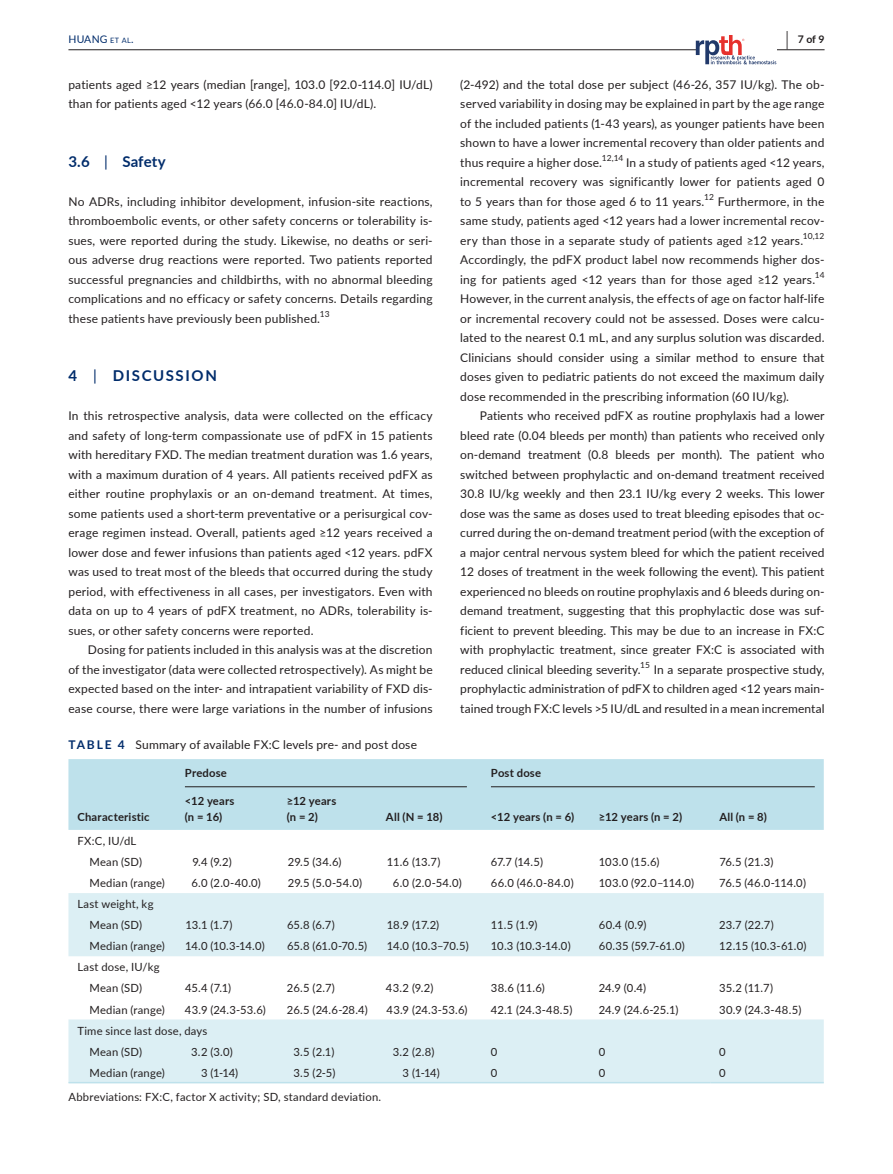
<style>
.page{position:relative;width:893px;height:1174px;background:#fff}
.page>*{position:absolute;margin:0;border:0;box-sizing:border-box;transform-origin:0 0}
.t1{font:700 15px "Lato";letter-spacing:.105em;color:#002c6b}
.t2{font:12px/19.5px "Lato";letter-spacing:.015em;color:#231f20;text-align:justify}
.t3{font:11.25px/21px "Lato";letter-spacing:.015em;color:#231f20}
.t4{font:700 11.25px/15.8px "Lato";letter-spacing:.02em;color:#231f20}
.t5{font:10.5px "Lato";letter-spacing:.02em;color:#002c6b}
.t6{font:700 10.5px "Lato";color:#231f20}
.t7{font:8.4px "Lato";color:#231f20}
.s1{font-size:7.35px}
.s2{font-size:19.5px}
.s3{font-weight:400}
.s4{font-weight:700;color:#002c6b}
</style>
<div class="page">
<hr style="left:68px;top:49px;width:756px;height:1px;background:#231f20">
<svg style="left:696px;top:35px;width:80px;height:29px"></svg>
<div style="left:68px;top:759px;width:756px;height:71px;background:#bee1eb"></div>
<svg style="left:68px;top:893px;width:756px;height:189px;fill:#dceff4"></svg>
<hr style="left:68px;top:1082px;width:108px;height:1px;background:#bee1eb">
<hr style="left:176px;top:1082px;width:102px;height:1px;background:#bee1eb">
<hr style="left:278px;top:1082px;width:99px;height:1px;background:#bee1eb">
<hr style="left:377px;top:1082px;width:105px;height:1px;background:#bee1eb">
<hr style="left:482px;top:1082px;width:108px;height:1px;background:#bee1eb">
<hr style="left:590px;top:1082px;width:120px;height:1px;background:#bee1eb">
<hr style="left:710px;top:1082px;width:114px;height:1px;background:#bee1eb">
<hr style="left:185px;top:786px;width:282px;height:1px;background:#231f20">
<hr style="left:491px;top:786px;width:324px;height:1px;background:#231f20">
<p class="t5" style="left:68px;top:31px;width:67px">HUANG <span class="s1">et al</span>.</p>
<p class="t6" style="left:786px;top:31px;width:40px"><span class="s2">|</span> 7 of 9</p>
<p class="t2" style="left:68px;top:74px;width:366px">patients aged ≥12 years (median [range], 103.0 [92.0-114.0] IU/dL) than for patients aged &lt;12 years (66.0 [46.0-84.0] IU/dL).</p>
<p class="t2" style="left:460px;top:74px;width:366px">(2-492) and the total dose per subject (46-26, 357 IU/kg). The ob&shy;served variability in dosing may be explained in part by the age range of the included patients (1-43 years), as younger patients have been shown to have a lower incremental recovery than older patients and thus require a higher dose.<sup>12,14</sup> In a study of patients aged &lt;12 years, incremental recovery was significantly lower for patients aged 0 to 5 years than for those aged 6 to 11 years.</p>
<p class="t1" style="left:68px;top:150px;width:99px">3.6 <span class="s3">|</span> Safety</p>
<p class="t2" style="left:68px;top:191px;width:366px">No ADRs, including inhibitor development, infusion-site reactions, thromboembolic events, or other safety concerns or tolerability is&shy;sues, were reported during the study. Likewise, no deaths or seri&shy;ous adverse drug reactions were reported. Two patients reported successful pregnancies and childbirths, with no abnormal bleeding complications and no efficacy or safety concerns. Details regarding these patients have previously been published.</p>
<p class="t7" style="left:704px;top:191px;width:11px">12</p>
<p class="t2" style="left:460px;top:191px;width:366px;text-indent:257px">Furthermore, in the same study, patients aged &lt;12 years had a lower incremental recov&shy;ery than those in a separate study of patients aged ≥12 years.</p>
<p class="t7" style="left:803px;top:230px;width:23px">10,12</p>
<p class="t2" style="left:460px;top:249px;width:366px">Accordingly, the pdFX product label now recommends higher dos&shy;ing for patients aged &lt;12 years than for those aged ≥12 years.</p>
<p class="t7" style="left:815px;top:269px;width:11px">14</p>
<p class="t2" style="left:460px;top:288px;width:366px">However, in the current analysis, the effects of age on factor half-life or incremental recovery could not be assessed. Doses were calcu&shy;lated to the nearest 0.1 mL, and any surplus solution was discarded.<br>Clinicians should consider using a similar method to ensure that doses given to pediatric patients do not exceed the maximum daily dose recommended in the prescribing information (60 IU/kg).</p>
<p class="t2" style="left:460px;top:405px;width:366px;text-indent:20px">Patients who received pdFX as routine prophylaxis had a lower bleed rate (0.04 bleeds per month) than patients who received only on-demand treatment (0.8 bleeds per month). The patient who switched between prophylactic and on-demand treatment received 30.8 IU/kg weekly and then 23.1 IU/kg every 2 weeks. This lower dose was the same as doses used to treat bleeding episodes that oc&shy;curred during the on-demand treatment period (with the exception of a major central nervous system bleed for which the patient received 12 doses of treatment in the week following the event). This patient experienced no bleeds on routine prophylaxis and 6 bleeds during on&shy;demand treatment, suggesting that this prophylactic dose was suf&shy;ficient to prevent bleeding. This may be due to an increase in FX:C with prophylactic treatment, since greater FX:C is associated with reduced clinical bleeding severity.</p>
<p class="t7" style="left:320px;top:308px;width:11px">13</p>
<p class="t1" style="left:68px;top:365px;width:150px">4 <span class="s3">|</span> DISCUSSION</p>
<p class="t2" style="left:68px;top:405px;width:366px">In this retrospective analysis, data were collected on the efficacy and safety of long-term compassionate use of pdFX in 15 patients with hereditary FXD. The median treatment duration was 1.6 years, with a maximum duration of 4 years. All patients received pdFX as either routine prophylaxis or an on-demand treatment. At times, some patients used a short-term preventative or a perisurgical cov&shy;erage regimen instead. Overall, patients aged ≥12 years received a lower dose and fewer infusions than patients aged &lt;12 years. pdFX was used to treat most of the bleeds that occurred during the study period, with effectiveness in all cases, per investigators. Even with data on up to 4 years of pdFX treatment, no ADRs, tolerability is&shy;sues, or other safety concerns were reported.</p>
<p class="t2" style="left:68px;top:639px;width:366px;text-indent:20px">Dosing for patients included in this analysis was at the discretion of the investigator (data were collected retrospectively). As might be expected based on the inter- and intrapatient variability of FXD dis&shy;ease course, there were large variations in the number of infusions</p>
<p class="t7" style="left:640px;top:659px;width:11px">15</p>
<p class="t2" style="left:460px;top:659px;width:366px;text-indent:193px">In a separate prospective study, prophylactic administration of pdFX to children aged &lt;12 years main&shy;tained trough FX:C levels &gt;5 IU/dL and resulted in a mean incremental</p>
<p class="t2" style="left:68px;top:734px;width:350px"><span class="s4">TABLE 4</span> Summary of available FX:C levels pre- and post dose</p>
<p class="t4" style="left:77px;top:808px;width:74px">Characteristic</p>
<p class="t3" style="left:89px;top:830px;width:54px;text-indent:-12px">FX:C, IU/dL<br>Mean (SD)</p>
<p class="t4" style="left:185px;top:765px;width:44px">Predose</p>
<p class="t4" style="left:491px;top:765px;width:52px">Post dose</p>
<p class="t4" style="left:185px;top:792px;width:51px">&lt;12 years (n = 16)</p>
<p class="t4" style="left:287px;top:792px;width:51px">≥12 years (n = 2)</p>
<p class="t4" style="left:386px;top:808px;width:58px">All (N = 18)</p>
<p class="t4" style="left:491px;top:808px;width:85px">&lt;12 years (n = 6)</p>
<p class="t4" style="left:599px;top:808px;width:85px">≥12 years (n = 2)</p>
<p class="t4" style="left:719px;top:808px;width:49px">All (n = 8)</p>
<p class="t3" style="left:192px;top:851px;width:41px">9.4 (9.2)</p>
<p class="t3" style="left:288px;top:851px;width:55px">29.5 (34.6)</p>
<p class="t3" style="left:387px;top:851px;width:55px">11.6 (13.7)</p>
<p class="t3" style="left:491px;top:851px;width:54px">67.7 (14.5)</p>
<p class="t3" style="left:599px;top:851px;width:62px">103.0 (15.6)</p>
<p class="t3" style="left:719px;top:851px;width:56px">76.5 (21.3)</p>
<p class="t3" style="left:89px;top:872px;width:77px">Median (range)</p>
<p class="t3" style="left:191px;top:872px;width:71px">6.0 (2.0-40.0)</p>
<p class="t3" style="left:288px;top:872px;width:76px">29.5 (5.0-54.0)</p>
<p class="t3" style="left:393px;top:872px;width:70px">6.0 (2.0-54.0)</p>
<p class="t3" style="left:491px;top:872px;width:84px">66.0 (46.0-84.0)</p>
<p class="t3" style="left:599px;top:872px;width:97px">103.0 (92.0–114.0)</p>
<p class="t3" style="left:719px;top:872px;width:88px">76.5 (46.0-114.0)</p>
<p class="t3" style="left:77px;top:893px;width:78px;text-align:center">Last weight, kg<br>Mean (SD)</p>
<p class="t3" style="left:185px;top:914px;width:48px">13.1 (1.7)</p>
<p class="t3" style="left:287px;top:914px;width:49px">65.8 (6.7)</p>
<p class="t3" style="left:387px;top:914px;width:54px">18.9 (17.2)</p>
<p class="t3" style="left:491px;top:914px;width:48px">11.5 (1.9)</p>
<p class="t3" style="left:599px;top:914px;width:49px">60.4 (0.9)</p>
<p class="t3" style="left:719px;top:914px;width:56px">23.7 (22.7)</p>
<p class="t3" style="left:89px;top:935px;width:77px">Median (range)</p>
<p class="t3" style="left:185px;top:935px;width:81px">14.0 (10.3-14.0)</p>
<p class="t3" style="left:287px;top:935px;width:82px">65.8 (61.0-70.5)</p>
<p class="t3" style="left:387px;top:935px;width:83px">14.0 (10.3–70.5)</p>
<p class="t3" style="left:491px;top:935px;width:81px">10.3 (10.3-14.0)</p>
<p class="t3" style="left:599px;top:935px;width:87px">60.35 (59.7-61.0)</p>
<p class="t3" style="left:719px;top:935px;width:89px">12.15 (10.3-61.0)</p>
<p class="t3" style="left:77px;top:956px;width:84px;text-align:center">Last dose, IU/kg<br>Mean (SD)</p>
<p class="t3" style="left:185px;top:977px;width:48px">45.4 (7.1)</p>
<p class="t3" style="left:287px;top:977px;width:50px">26.5 (2.7)</p>
<p class="t3" style="left:386px;top:977px;width:49px">43.2 (9.2)</p>
<p class="t3" style="left:491px;top:977px;width:55px">38.6 (11.6)</p>
<p class="t3" style="left:599px;top:977px;width:49px">24.9 (0.4)</p>
<p class="t3" style="left:719px;top:977px;width:55px">35.2 (11.7)</p>
<p class="t3" style="left:89px;top:998px;width:77px">Median (range)</p>
<p class="t3" style="left:185px;top:998px;width:82px">43.9 (24.3-53.6)</p>
<p class="t3" style="left:287px;top:998px;width:82px">26.5 (24.6-28.4)</p>
<p class="t3" style="left:386px;top:998px;width:82px">43.9 (24.3-53.6)</p>
<p class="t3" style="left:491px;top:998px;width:83px">42.1 (24.3-48.5)</p>
<p class="t3" style="left:599px;top:998px;width:81px">24.9 (24.6-25.1)</p>
<p class="t3" style="left:719px;top:998px;width:84px">30.9 (24.3-48.5)</p>
<p class="t3" style="left:89px;top:1019px;width:119px;text-indent:-12px">Time since last dose, days<br>Mean (SD)</p>
<p class="t3" style="left:191px;top:1040px;width:43px">3.2 (3.0)</p>
<p class="t3" style="left:293px;top:1040px;width:43px">3.5 (2.1)</p>
<p class="t3" style="left:393px;top:1040px;width:43px">3.2 (2.8)</p>
<p class="t3" style="left:491px;top:1040px;width:8px">0</p>
<p class="t3" style="left:599px;top:1040px;width:8px">0</p>
<p class="t3" style="left:719px;top:1040px;width:8px">0</p>
<p class="t3" style="left:89px;top:1061px;width:77px">Median (range)</p>
<p class="t3" style="left:201px;top:1061px;width:39px">3 (1-14)</p>
<p class="t3" style="left:293px;top:1061px;width:44px">3.5 (2-5)</p>
<p class="t3" style="left:403px;top:1061px;width:39px">3 (1-14)</p>
<p class="t3" style="left:491px;top:1061px;width:8px">0</p>
<p class="t3" style="left:599px;top:1061px;width:8px">0</p>
<p class="t3" style="left:719px;top:1061px;width:8px">0</p>
<p class="t3" style="left:68px;top:1086px;width:314px">Abbreviations: FX:C, factor X activity; SD, standard deviation.</p>
</div>
